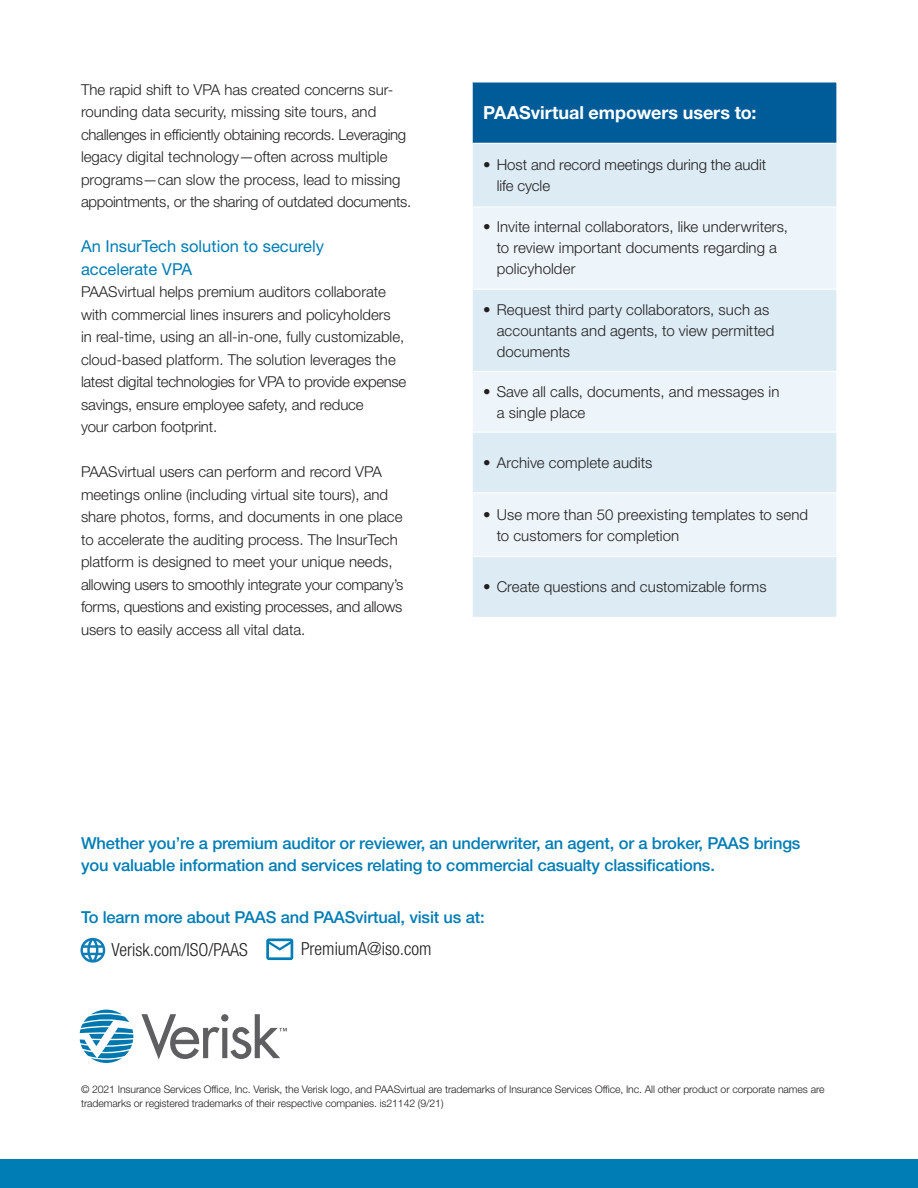
<style>
.page{position:relative;width:918px;height:1188px;background:#fff}
.page>*{position:absolute;margin:0;border:0;box-sizing:border-box;transform-origin:0 0}
.Chart_Body{font:700 18px "Helvetica Neue LT Std";letter-spacing:-.005em;color:#fff}
.t1{font:300 condensed 18px "Helvetica Neue";color:#231f20}
.t2{font:300 condensed 18px "Helvetica Neue LT Std";color:#231f20}
.t3{font:500 16.5px/22.5px "Helvetica Neue LT Std";letter-spacing:-.01em;color:#007db5}
.t4{font:16.5px/22.5px "Helvetica Neue LT Std";color:#007db5}
.t5{font:300 15px/22.5px "Helvetica Neue LT Std";color:#231f20}
.t6{font:300 10.5px/13.5px "Helvetica Neue LT Std";letter-spacing:-.01em;color:#231f20}
</style>
<div class="page">
<div style="left:0;top:1160px;width:918px;height:28px;background:#007db5"></div>
<svg style="left:80px;top:1010px;width:53px;height:53px"></svg>
<svg style="left:141px;top:1014px;width:146px;height:46px"></svg>
<div style="left:472px;top:82px;width:368px;height:61px;background:#005c98"></div>
<div style="left:473px;top:144px;width:362px;height:473px;background:#dcebf4"></div>
<svg style="left:473px;top:208px;width:362px;height:348px;background:#e6f0f7"></svg>
<hr style="left:472px;top:207px;width:368px;height:1px;background:#fff">
<hr style="left:472px;top:289px;width:368px;height:1px;background:#fff">
<hr style="left:472px;top:371px;width:368px;height:1px;background:#fff">
<hr style="left:472px;top:432px;width:368px;height:1px;background:#fff">
<hr style="left:472px;top:492px;width:368px;height:1px;background:#fff">
<hr style="left:472px;top:556px;width:368px;height:1px;background:#fff">
<div style="left:466px;top:76px;width:376px;height:564px;border:6px solid #fff"></div>
<svg style="left:266px;top:938px;width:27px;height:22px"></svg>
<svg style="left:80px;top:938px;width:25px;height:25px"></svg>
<p class="t5" style="left:81px;top:78px;width:332px">The rapid shift to VPA has created concerns sur&shy;rounding data security, missing site tours, and challenges in efficiently obtaining records. Leveraging legacy digital technology—often across multiple programs—can slow the process, lead to missing appointments, or the sharing of outdated documents.</p>
<p class="t4" style="left:81px;top:235px;width:244px">An InsurTech solution to securely accelerate VPA</p>
<p class="t5" style="left:81px;top:280px;width:327px">PAASvirtual helps premium auditors collaborate with commercial lines insurers and policyholders<br>in real-time, using an all-in-one, fully customizable, cloud-based platform. The solution leverages the latest digital technologies for VPA to provide expense savings, ensure employee safety, and reduce<br>your carbon footprint.</p>
<p class="t5" style="left:81px;top:460px;width:324px">PAASvirtual users can perform and record VPA meetings online (including virtual site tours), and share photos, forms, and documents in one place to accelerate the auditing process. The InsurTech platform is designed to meet your unique needs, allowing users to smoothly integrate your company’s forms, questions and existing processes, and allows users to easily access all vital data.</p>
<p class="Chart_Body" style="left:483px;top:102px;width:275px">PAASvirtual empowers users to:</p>
<p class="t5" style="left:497px;top:154px;width:271px;line-height:21px;text-indent:-14px">• Host and record meetings during the audit life cycle</p>
<p class="t5" style="left:497px;top:216px;width:293px;line-height:21px;text-indent:-14px">• Invite internal collaborators, like underwriters, to review important documents regarding a policyholder</p>
<p class="t5" style="left:497px;top:298px;width:279px;line-height:21px;text-indent:-14px">• Request third party collaborators, such as accountants and agents, to view permitted documents</p>
<p class="t5" style="left:497px;top:380px;width:284px;line-height:21px;text-indent:-14px">• Save all calls, documents, and messages in a single place</p>
<p class="t5" style="left:483px;top:451px;width:171px">• Archive complete audits</p>
<p class="t5" style="left:497px;top:503px;width:313px;line-height:21px;text-indent:-14px">• Use more than 50 preexisting templates to send to customers for completion</p>
<p class="t5" style="left:483px;top:575px;width:285px">• Create questions and customizable forms</p>
<p class="t3" style="left:81px;top:831px;width:721px">Whether you’re a premium auditor or reviewer, an underwriter, an agent, or a broker, PAAS brings you valuable information and services relating to commercial casualty classifications.</p>
<p class="t3" style="left:81px;top:906px;width:405px">To learn more about PAAS and PAASvirtual, visit us at:</p>
<p class="t1" style="left:111px;top:939px;width:138px">Verisk.com/ISO/PAAS</p>
<p class="t2" style="left:301px;top:939px;width:132px">PremiumA@iso.com</p>
<p class="t6" style="left:81px;top:1082px;width:745px">© 2021 Insurance Services Office, Inc. Verisk, the Verisk logo, and PAASvirtual are trademarks of Insurance Services Office, Inc. All other product or corporate names are trademarks or registered trademarks of their respective companies. is21142 (9/21)</p>
</div>
